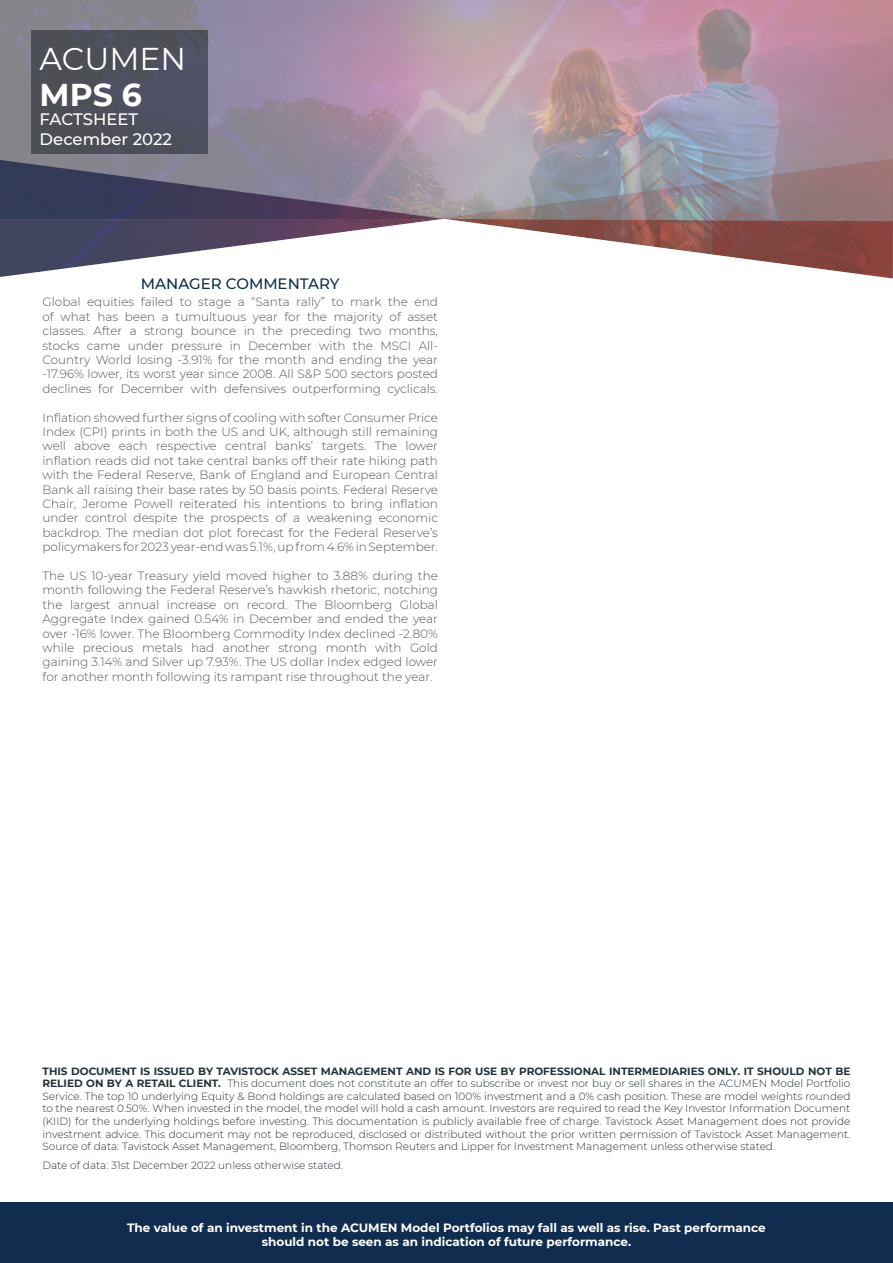
<style>
.page{position:relative;width:893px;height:1263px;background:#fff}
.page>*{position:absolute;margin:0;border:0;box-sizing:border-box;transform-origin:0 0}
.t1{font:31.5px "Montserrat";color:#fff}
.t2{font:700 31.5px "Montserrat";color:#fff}
.t3{font:500 16.5px/19.8px "Montserrat";color:#fff}
.t4{font:500 15px "Montserrat";color:#0e2d4d}
.t5{font:300 12px/14.4px "Montserrat";color:#525457;text-align:justify}
.t6{font:700 12px/14.4px "Montserrat";color:#fff;text-align:center}
.t7{font:300 10.5px/12.6px "Montserrat";color:#243139;text-align:justify}
.s1{font-weight:700}
</style>
<div class="page">
<div style="left:0;top:1203px;width:893px;height:60px;background:#102c4e"></div>
<img style="left:0;top:0;width:893px;height:160px">
<svg style="left:0;top:160px;width:893px;height:59px;background:#7e7887"></svg>
<svg style="left:0;top:219px;width:893px;height:60px"></svg>
<div style="left:31px;top:31px;width:176px;height:123px;background:linear-gradient(to right,#4c4f54,#505063)"></div>
<h1 class="t1" style="left:40px;top:37px;width:148px">ACUMEN</h1>
<h1 class="t2" style="left:40px;top:72px;width:104px">MPS 6</h1>
<h2 class="t3" style="left:40px;top:109px;width:134px">FACTSHEET<br>December 2022</h2>
<p class="t4" style="left:141px;top:273px;width:200px">MANAGER COMMENTARY</p>
<p class="t5" style="left:43px;top:294px;width:397px">Global equities failed to stage a “Santa rally” to mark the end of what has been a tumultuous year for the majority of asset classes. After a strong bounce in the preceding two months, stocks came under pressure in December with the MSCI All-Country World losing -3.91% for the month and ending the year -17.96% lower, its worst year since 2008. All S&amp;P 500 sectors posted declines for December with defensives outperforming cyclicals.</p>
<p class="t5" style="left:43px;top:410px;width:397px">Inflation showed further signs of cooling with softer Consumer Price Index (CPI) prints in both the US and UK, although still remaining well above each respective central banks’ targets. The lower inflation reads did not take central banks off their rate hiking path with the Federal Reserve, Bank of England and European Central Bank all raising their base rates by 50 basis points. Federal Reserve Chair, Jerome Powell reiterated his intentions to bring inflation under control despite the prospects of a weakening economic backdrop. The median dot plot forecast for the Federal Reserve’s policymakers for 2023 year-end was 5.1%, up from 4.6% in September.</p>
<p class="t5" style="left:43px;top:568px;width:397px">The US 10-year Treasury yield moved higher to 3.88% during the month following the Federal Reserve’s hawkish rhetoric, notching the largest annual increase on record. The Bloomberg Global Aggregate Index gained 0.54% in December and ended the year over -16% lower. The Bloomberg Commodity Index declined -2.80% while precious metals had another strong month with Gold gaining 3.14% and Silver up 7.93%. The US dollar Index edged lower for another month following its rampant rise throughout the year.</p>
<p class="t7" style="left:43px;top:1064px;width:809px"><span class="s1">THIS DOCUMENT IS ISSUED BY TAVISTOCK ASSET MANAGEMENT AND IS FOR USE BY PROFESSIONAL INTERMEDIARIES ONLY. IT SHOULD NOT BE RELIED ON BY A RETAIL CLIENT.</span> This document does not constitute an offer to subscribe or invest nor buy or sell shares in the ACUMEN Model Portfolio Service. The top 10 underlying Equity &amp; Bond holdings are calculated based on 100% investment and a 0% cash position. These are model weights rounded to the nearest 0.50%. When invested in the model, the model will hold a cash amount. Investors are required to read the Key Investor Information Document (KIID) for the underlying holdings before investing. This documentation is publicly available free of charge. Tavistock Asset Management does not provide investment advice. This document may not be reproduced, disclosed or distributed without the prior written permission of Tavistock Asset Management.<br>Source of data: Tavistock Asset Management, Bloomberg, Thomson Reuters and Lipper for Investment Management unless otherwise stated.</p>
<p class="t7" style="left:43px;top:1159px;width:302px">Date of data: 31st December 2022 unless otherwise stated.</p>
<p class="t6" style="left:127px;top:1219px;width:640px">The value of an investment in the ACUMEN Model Portfolios may fall as well as rise. Past performance should not be seen as an indication of future performance.</p>
</div>
